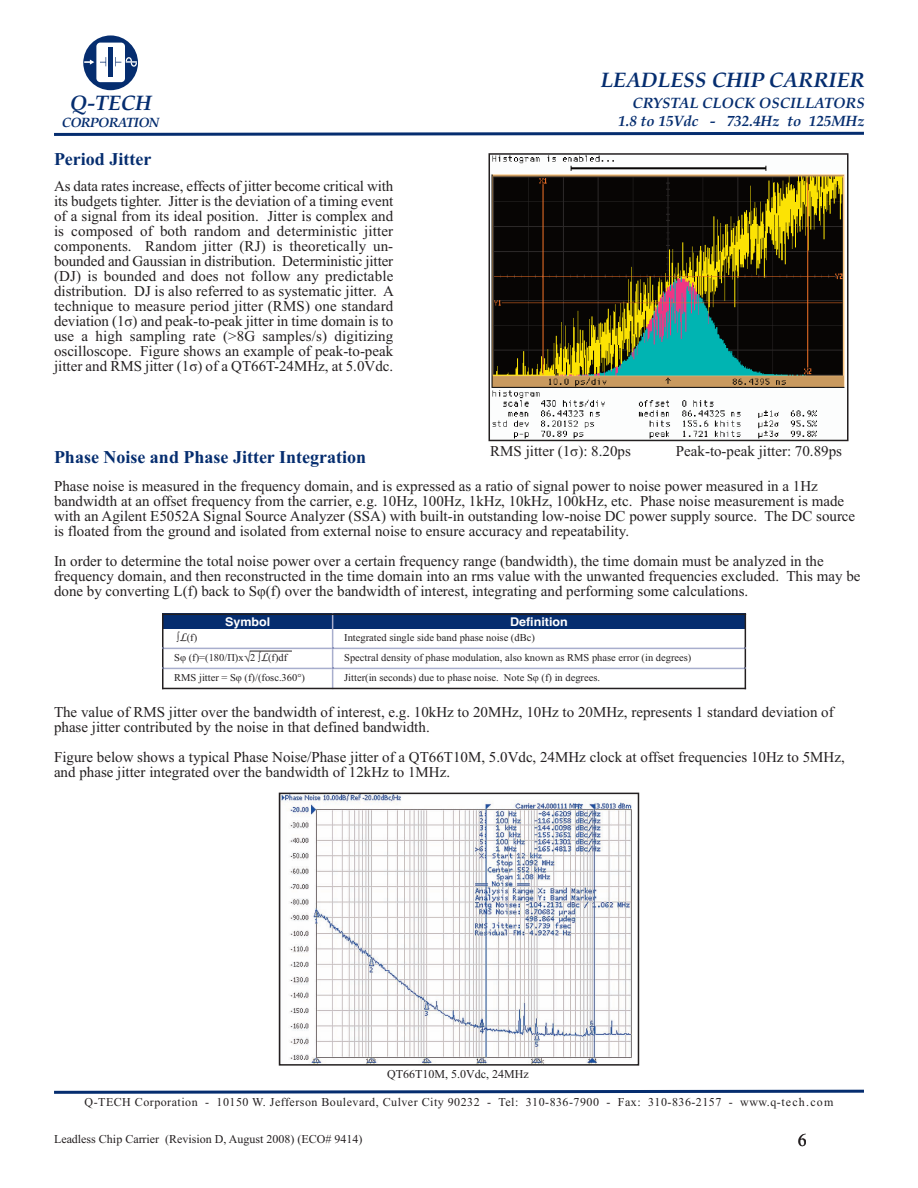
<style>
.page{position:relative;width:918px;height:1188px;background:#fff}
.page>*{position:absolute;margin:0;border:0;box-sizing:border-box;transform-origin:0 0}
.t1{font:italic 700 21px "Palatino";color:#052d6f}
.t2{font:700 18px "Times New Roman";color:#052d6f}
.t3{font:18px "Times New Roman";color:#231f20}
.t4{font:15px/15px "Times New Roman";color:#231f20}
.t5{font:italic 700 15px/18.1px "Palatino";color:#052d6f;text-align:right}
.t6{font:italic 700 13.5px "Palatino";letter-spacing:-.05em;color:#052d6f}
.t7{font:12px "Times New Roman";letter-spacing:.04em;color:#231f20}
.t8{font:12px "Times New Roman";color:#231f20}
.t9{font:700 12px "Helvetica";color:#fff;scale:1.04 1}
.t10{font:10.5px "Times New Roman";color:#231f20}
.s1{font-family:"Lucida Calligraphy";font-style:italic}
.s2{font-size:12px}
</style>
<div class="page">
<div style="left:83px;top:35px;width:55px;height:55px;background:#052d6f;border-radius:50%"></div>
<div style="left:96px;top:43px;width:29px;height:39px;background:#fff;border-radius:4px"></div>
<div style="left:108px;top:47px;width:5px;height:30px;background:#052d6f"></div>
<svg style="left:100px;top:57px;width:6px;height:9px"></svg>
<svg style="left:84px;top:60px;width:10px;height:5px"></svg>
<svg style="left:115px;top:57px;width:23px;height:10px"></svg>
<svg style="left:54px;top:131px;width:810px;height:5px"></svg>
<svg style="left:54px;top:1089px;width:810px;height:5px"></svg>
<img style="left:492px;top:156px;width:353px;height:282px">
<div style="left:489px;top:153px;width:360px;height:288px;border:2px solid #231f20"></div>
<div style="left:162px;top:614px;width:171px;height:15px;background:#052d6f"></div>
<div style="left:333px;top:614px;width:413px;height:15px;background:#052d6f"></div>
<hr style="left:162px;top:614px;width:2px;height:75px;background:#231f20">
<hr style="left:332px;top:614px;width:1px;height:34px;background:#a8aecd">
<hr style="left:745px;top:614px;width:1px;height:75px;background:#231f20">
<hr style="left:162px;top:614px;width:584px;height:1px;background:#231f20">
<hr style="left:163px;top:648px;width:169px;height:1px;background:#a8aecd">
<hr style="left:333px;top:648px;width:412px;height:1px;background:#a8aecd">
<hr style="left:163px;top:668px;width:169px;height:1px;background:#a8aecd">
<hr style="left:333px;top:668px;width:412px;height:1px;background:#a8aecd">
<svg style="left:332px;top:648px;width:1px;height:40px"></svg>
<hr style="left:162px;top:688px;width:584px;height:1px;background:#231f20">
<hr style="left:250px;top:651px;width:42px;height:1px;background:#231f20">
<img style="left:282px;top:796px;width:350px;height:267px">
<div style="left:279px;top:793px;width:360px;height:273px;border:2px solid #231f20"></div>
<h1 class="t1" style="left:70px;top:95px;width:83px">Q-TECH</h1>
<p class="t6" style="left:62px;top:117px;width:99px">CORPORATION</p>
<p class="t2" style="left:54px;top:148px;width:99px">Period Jitter</p>
<p class="t4" style="left:54px;top:178px;width:342px;text-align:justify">As data rates increase, effects of jitter become critical with its budgets tighter. Jitter is the deviation of a timing event of a signal from its ideal position. Jitter is complex and is composed of both random and deterministic jitter components. Random jitter (RJ) is theoretically un&shy;bounded and Gaussian in distribution. Deterministic jitter (DJ) is bounded and does not follow any predictable distribution. DJ is also referred to as systematic jitter. A technique to measure period jitter (RMS) one standard deviation (1σ) and peak-to-peak jitter in time domain is to use a high sampling rate (&gt;8G samples/s) digitizing oscilloscope. Figure shows an example of peak-to-peak jitter and RMS jitter (1σ) of a QT66T-24MHz, at 5.0Vdc.</p>
<p class="t2" style="left:54px;top:446px;width:314px">Phase Noise and Phase Jitter Integration</p>
<h1 class="t1" style="left:600px;top:72px;width:266px">LEADLESS CHIP CARRIER</h1>
<p class="t5" style="left:618px;top:95px;width:248px">CRYSTAL CLOCK OSCILLATORS<br>1.8 to 15Vdc - 732.4Hz to 125MHz</p>
<p class="t4" style="left:490px;top:443px;width:142px">RMS jitter (1σ): 8.20ps</p>
<p class="t4" style="left:676px;top:443px;width:168px">Peak-to-peak jitter: 70.89ps</p>
<p class="t4" style="left:54px;top:478px;width:803px">Phase noise is measured in the frequency domain, and is expressed as a ratio of signal power to noise power measured in a 1Hz bandwidth at an offset frequency from the carrier, e.g. 10Hz, 100Hz, 1kHz, 10kHz, 100kHz, etc. Phase noise measurement is made with an Agilent E5052A Signal Source Analyzer (SSA) with built-in outstanding low-noise DC power supply source. The DC source is floated from the ground and isolated from external noise to ensure accuracy and repeatability.</p>
<p class="t4" style="left:54px;top:553px;width:808px">In order to determine the total noise power over a certain frequency range (bandwidth), the time domain must be analyzed in the frequency domain, and then reconstructed in the time domain into an rms value with the unwanted frequencies excluded. This may be done by converting L(f) back to Sφ(f) over the bandwidth of interest, integrating and performing some calculations.</p>
<p class="t9" style="left:225px;top:614px;width:45px">Symbol</p>
<p class="t9" style="left:510px;top:614px;width:57px">Definition</p>
<p class="t10" style="left:177px;top:631px;width:22px">∫<span class="s1">L</span>(f)</p>
<p class="t10" style="left:344px;top:631px;width:192px">Integrated single side band phase noise (dBc)</p>
<p class="t10" style="left:174px;top:651px;width:115px">Sφ (f)=(180/Π)x<span class="s2">√</span>2 ∫<span class="s1">L</span>(f)df</p>
<p class="t10" style="left:344px;top:651px;width:349px">Spectral density of phase modulation, also known as RMS phase error (in degrees)</p>
<p class="t10" style="left:174px;top:671px;width:132px">RMS jitter = Sφ (f)/(fosc.360°)</p>
<p class="t10" style="left:344px;top:671px;width:257px">Jitter(in seconds) due to phase noise. Note Sφ (f) in degrees.</p>
<p class="t4" style="left:54px;top:704px;width:781px">The value of RMS jitter over the bandwidth of interest, e.g. 10kHz to 20MHz, 10Hz to 20MHz, represents 1 standard deviation of phase jitter contributed by the noise in that defined bandwidth.</p>
<p class="t4" style="left:54px;top:749px;width:792px">Figure below shows a typical Phase Noise/Phase jitter of a QT66T10M, 5.0Vdc, 24MHz clock at offset frequencies 10Hz to 5MHz, and phase jitter integrated over the bandwidth of 12kHz to 1MHz.</p>
<p class="t8" style="left:387px;top:1067px;width:143px">QT66T10M, 5.0Vdc, 24MHz</p>
<p class="t7" style="left:85px;top:1095px;width:750px">Q-TECH Corporation - 10150 W. Jefferson Boulevard, Culver City 90232 - Tel: 310-836-7900 - Fax: 310-836-2157 - www.q-tech.com</p>
<p class="t8" style="left:54px;top:1131px;width:310px">Leadless Chip Carrier (Revision D, August 2008) (ECO# 9414)</p>
<p class="t3" style="left:798px;top:1130px;width:10px">6</p>
</div>
